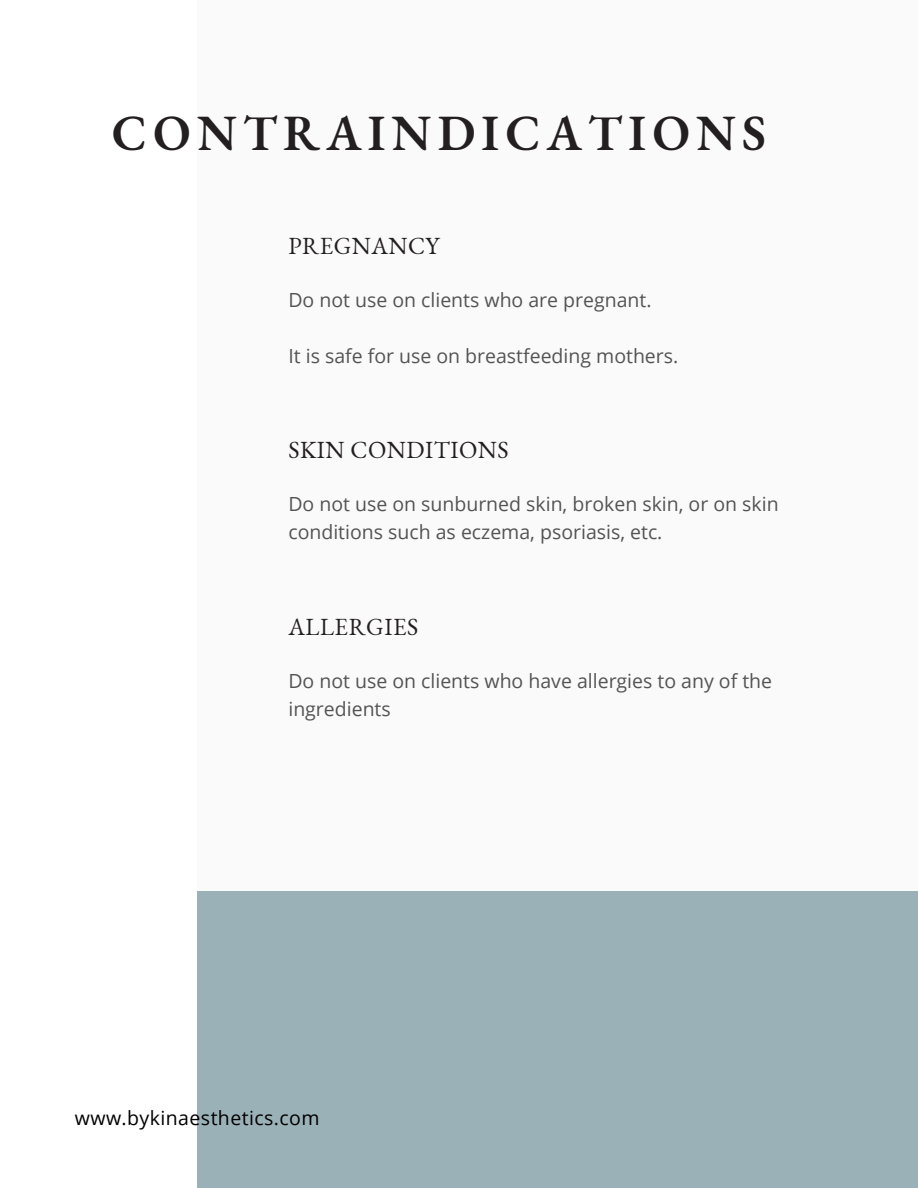
<style>
.page{position:relative;width:918px;height:1188px;background:#fff}
.page>*{position:absolute;margin:0;border:0;box-sizing:border-box;transform-origin:0 0}
.t1{font:600 49.5px "EB Garamond";letter-spacing:.125em;color:#231f20}
.t2{font:24px "EB Garamond";letter-spacing:.02em;color:#231f20}
.t3{font:19.5px/28.2px "Open Sans";color:#545454}
.t4{font:19.5px "Open Sans";letter-spacing:.02em;color:#000}
</style>
<div class="page">
<div style="left:197px;top:0;width:721px;height:1188px;background:#f8f8f8"></div>
<div style="left:197px;top:891px;width:721px;height:297px;background:#9bb1b8"></div>
<h1 class="t1" style="left:112px;top:100px;width:656px">CONTRAINDICATIONS</h1>
<p class="t2" style="left:288px;top:230px;width:153px">PREGNANCY</p>
<p class="t3" style="left:288px;top:285px;width:365px">Do not use on clients who are pregnant.</p>
<p class="t3" style="left:288px;top:341px;width:391px">It is safe for use on breastfeeding mothers.</p>
<p class="t2" style="left:288px;top:434px;width:222px">SKIN CONDITIONS</p>
<p class="t3" style="left:288px;top:490px;width:492px">Do not use on sunburned skin, broken skin, or on skin conditions such as eczema, psoriasis, etc.</p>
<p class="t2" style="left:288px;top:611px;width:131px">ALLERGIES</p>
<p class="t3" style="left:288px;top:666px;width:485px">Do not use on clients who have allergies to any of the ingredients</p>
<p class="t4" style="left:75px;top:1104px;width:246px">www.bykinaesthetics.com</p>
</div>
